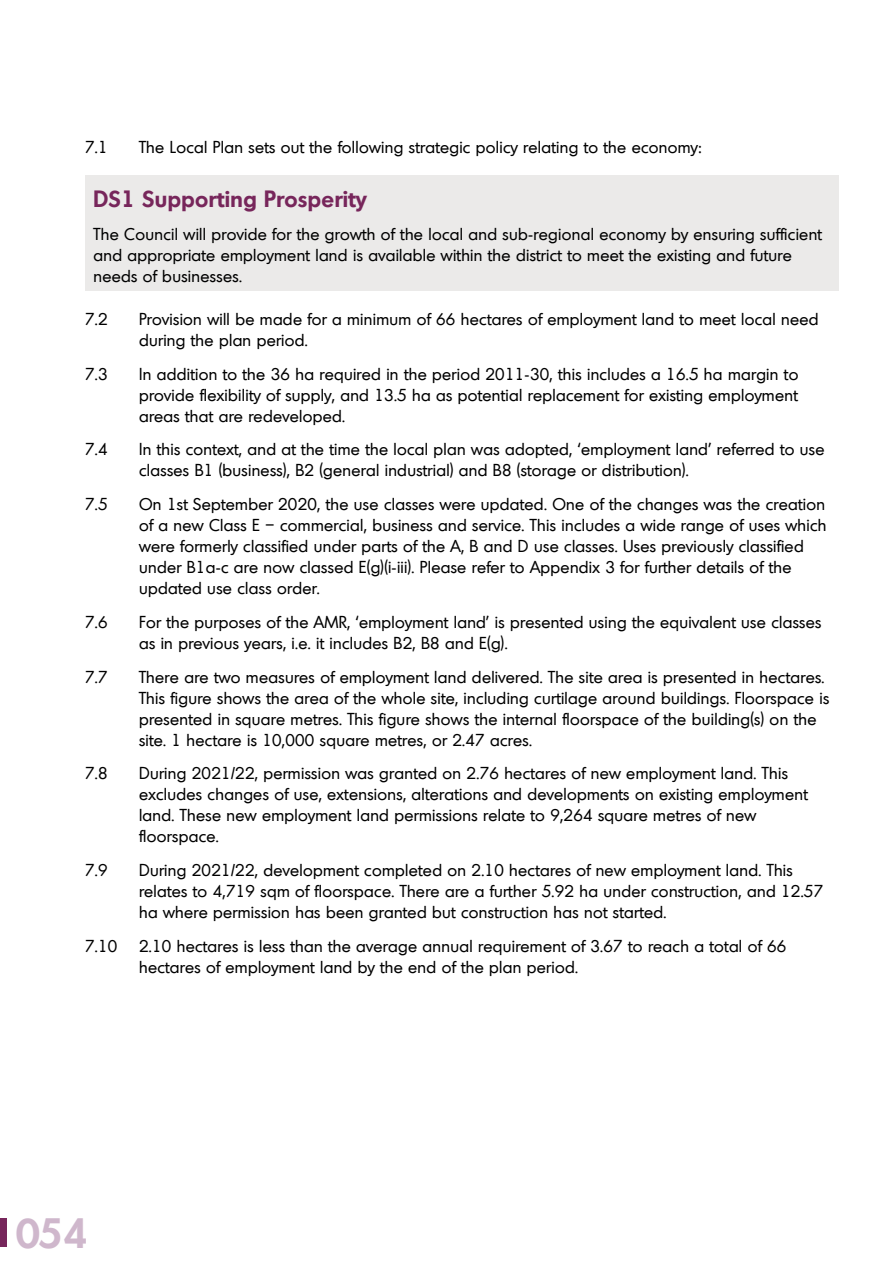
<style>
.page{position:relative;width:893px;height:1263px;background:#fff}
.page>*{position:absolute;margin:0;border:0;box-sizing:border-box;transform-origin:0 0}
.t1{font:600 40.5px "Montreal";color:#cfb7cc}
.Body_heading_15pt_Bo{font:600 22.5px "Montreal";letter-spacing:.02em;color:#77265b}
.Body_copy__no_indent{font:16.5px/21px "Montreal";letter-spacing:.02em;color:#000}
</style>
<div class="page">
<div style="left:85px;top:175px;width:753px;height:116px;background:#ebeae9"></div>
<div style="left:0;top:1219px;width:7px;height:28px;background:#77265b"></div>
<p class="Body_copy__no_indent" style="left:85px;top:136px;width:24px">7.1</p>
<p class="Body_copy__no_indent" style="left:139px;top:136px;width:564px">The Local Plan sets out the following strategic policy relating to the economy:</p>
<p class="Body_heading_15pt_Bo" style="left:94px;top:184px;width:275px">DS1 Supporting Prosperity</p>
<p class="Body_copy__no_indent" style="left:94px;top:223px;width:730px">The Council will provide for the growth of the local and sub-regional economy by ensuring sufficient and appropriate employment land is available within the district to meet the existing and future needs of businesses.</p>
<p class="Body_copy__no_indent" style="left:85px;top:308px;width:24px">7.2</p>
<p class="Body_copy__no_indent" style="left:139px;top:308px;width:681px">Provision will be made for a minimum of 66 hectares of employment land to meet local need during the plan period.</p>
<p class="Body_copy__no_indent" style="left:85px;top:363px;width:24px">7.3</p>
<p class="Body_copy__no_indent" style="left:139px;top:363px;width:661px;text-align:justify">In addition to the 36 ha required in the period 2011-30, this includes a 16.5 ha margin to provide flexibility of supply, and 13.5 ha as potential replacement for existing employment areas that are redeveloped.</p>
<p class="Body_copy__no_indent" style="left:85px;top:438px;width:24px">7.4</p>
<p class="Body_copy__no_indent" style="left:139px;top:438px;width:687px">In this context, and at the time the local plan was adopted, ‘employment land’ referred to use classes B1 (business), B2 (general industrial) and B8 (storage or distribution).</p>
<p class="Body_copy__no_indent" style="left:85px;top:493px;width:24px">7.5</p>
<p class="Body_copy__no_indent" style="left:139px;top:493px;width:689px">On 1st September 2020, the use classes were updated. One of the changes was the creation of a new Class E – commercial, business and service. This includes a wide range of uses which were formerly classified under parts of the A, B and D use classes. Uses previously classified under B1a-c are now classed E(g)(i-iii). Please refer to Appendix 3 for further details of the updated use class order.</p>
<p class="Body_copy__no_indent" style="left:85px;top:611px;width:24px">7.6</p>
<p class="Body_copy__no_indent" style="left:139px;top:611px;width:684px">For the purposes of the AMR, ‘employment land’ is presented using the equivalent use classes as in previous years, i.e. it includes B2, B8 and E(g).</p>
<p class="Body_copy__no_indent" style="left:85px;top:666px;width:24px">7.7</p>
<p class="Body_copy__no_indent" style="left:139px;top:666px;width:692px">There are two measures of employment land delivered. The site area is presented in hectares.<br>This figure shows the area of the whole site, including curtilage around buildings. Floorspace is presented in square metres. This figure shows the internal floorspace of the building(s) on the site. 1 hectare is 10,000 square metres, or 2.47 acres.</p>
<p class="Body_copy__no_indent" style="left:85px;top:762px;width:24px">7.8</p>
<p class="Body_copy__no_indent" style="left:139px;top:762px;width:670px">During 2021/22, permission was granted on 2.76 hectares of new employment land. This excludes changes of use, extensions, alterations and developments on existing employment land. These new employment land permissions relate to 9,264 square metres of new floorspace.</p>
<p class="Body_copy__no_indent" style="left:85px;top:859px;width:24px">7.9</p>
<p class="Body_copy__no_indent" style="left:139px;top:859px;width:686px">During 2021/22, development completed on 2.10 hectares of new employment land. This relates to 4,719 sqm of floorspace. There are a further 5.92 ha under construction, and 12.57 ha where permission has been granted but construction has not started.</p>
<p class="Body_copy__no_indent" style="left:85px;top:935px;width:34px">7.10</p>
<p class="Body_copy__no_indent" style="left:139px;top:935px;width:649px">2.10 hectares is less than the average annual requirement of 3.67 to reach a total of 66 hectares of employment land by the end of the plan period.</p>
<h1 class="t1" style="left:15px;top:1206px;width:74px">054</h1>
</div>
